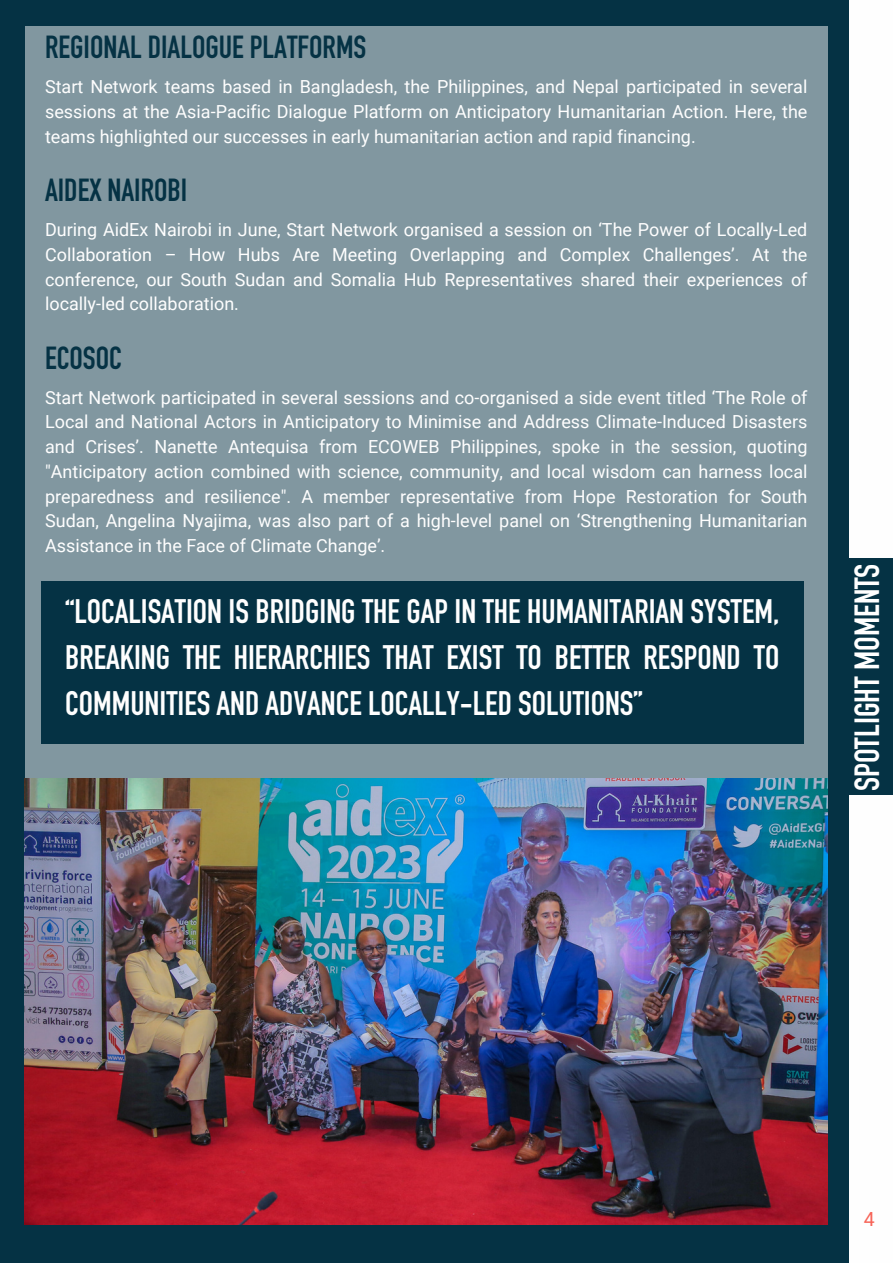
<style>
.page{position:relative;width:893px;height:1264px;background:#fff}
.page>*{position:absolute;margin:0;border:0;box-sizing:border-box;transform-origin:0 0}
.t1{font:700 34.5px "DIN Condensed";color:#fff}
.t2{font:700 33.45px/46px "DIN Condensed";color:#fefefe;text-align:justify}
.t3{font:700 31.5px "DIN Condensed";color:#053244}
.t4{font:19.5px "Roboto";color:#f76357}
.t5{font:18px/24.8px "Roboto";color:#fefefe;text-align:justify}
.t6{font:16.5px/22.5px "Roboto";color:#fff}
</style>
<div class="page">
<div style="left:0;top:558px;width:892px;height:236px;background:#053244"></div>
<div style="left:0;top:0;width:848px;height:1262px;background:#053244"></div>
<div style="left:25px;top:26px;width:802px;height:803px;background:#8197a0"></div>
<div style="left:41px;top:581px;width:762px;height:162px;background:#053244"></div>
<img style="left:25px;top:778px;width:802px;height:446px">
<p class="t3" style="left:45px;top:36px;width:323px">REGIONAL DIALOGUE PLATFORMS</p>
<p class="t5" style="left:45px;top:75px;width:763px">Start Network teams based in Bangladesh, the Philippines, and Nepal participated in several sessions at the Asia-Pacific Dialogue Platform on Anticipatory Humanitarian Action. Here, the teams highlighted our successes in early humanitarian action and rapid financing.</p>
<p class="t3" style="left:45px;top:179px;width:144px">AIDEX NAIROBI</p>
<p class="t5" style="left:45px;top:217px;width:763px">During AidEx Nairobi in June, Start Network organised a session on ‘The Power of Locally-Led Collaboration – How Hubs Are Meeting Overlapping and Complex Challenges’. At the conference, our South Sudan and Somalia Hub Representatives shared their experiences of locally-led collaboration.</p>
<p class="t3" style="left:45px;top:346px;width:78px">ECOSOC</p>
<p class="t5" style="left:45px;top:385px;width:763px">Start Network participated in several sessions and co-organised a side event titled ‘The Role of Local and National Actors in Anticipatory to Minimise and Address Climate-Induced Disasters and Crises’. Nanette Antequisa from ECOWEB Philippines, spoke in the session, quoting "Anticipatory action combined with science, community, and local wisdom can harness local preparedness and resilience". A member representative from Hope Restoration for South Sudan, Angelina Nyajima, was also part of a high-level panel on ‘Strengthening Humanitarian Assistance in the Face of Climate Change’.</p>
<p class="t6" style="left:503px;top:223px;width:312px">Planning and preparation for advocacy and engagement in the year ahead.</p>
<p class="t2" style="left:65px;top:592px;width:715px">“LOCALISATION IS BRIDGING THE GAP IN THE HUMANITARIAN SYSTEM, BREAKING THE HIERARCHIES THAT EXIST TO BETTER RESPOND TO COMMUNITIES AND ADVANCE LOCALLY-LED SOLUTIONS”</p>
<p class="t1" style="left:854px;top:791px;width:229px;rotate:-90deg">SPOTLIGHT MOMENTS</p>
<p class="t4" style="left:863px;top:1207px;width:12px">4</p>
</div>
